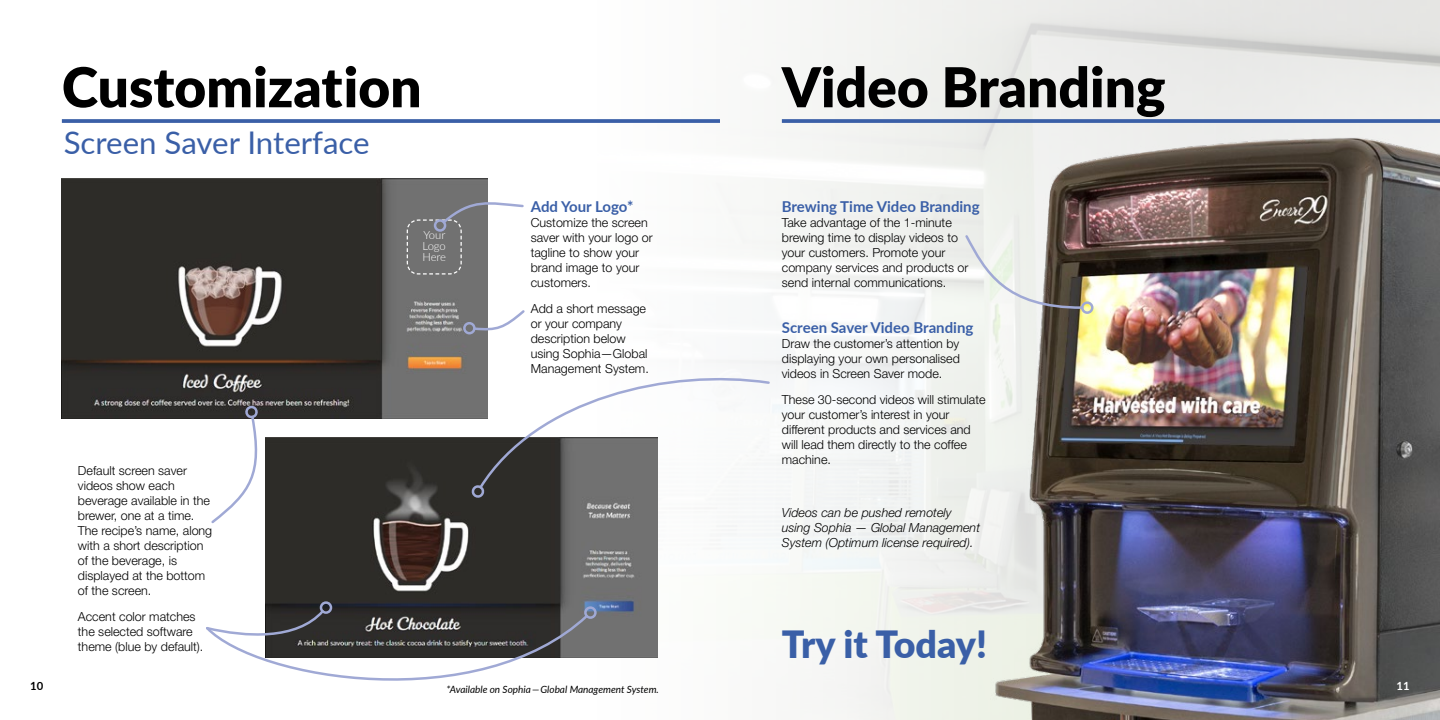
<style>
.page{position:relative;width:1440px;height:720px;background:#fff}
.page>*{position:absolute;margin:0;border:0;box-sizing:border-box;transform-origin:0 0}
.t1{font:900 55px "Lato";color:#000}
.t2{font:900 37.5px "Lato";color:#3a5fa7}
.t3{font:31.25px "Lato";color:#3a5fa7}
.t4{font:700 15px "Lato";color:#3a5fa7}
.t5{font:300 12.5px/15px "Helvetica Neue LT Pro";color:#000}
.t6{font:italic 300 12.5px/15px "Helvetica Neue LT Pro";color:#000}
.t7{font:300 11.25px/11.2px "Lato";letter-spacing:-.005em;color:#fff;text-align:justify}
.t8{font:700 11.25px "Lato";color:#000}
.t9{font:700 11.25px "Lato";color:#fff}
.t10{font:italic 10px "Lato";color:#000}
</style>
<div class="page">
<div style="left:360px;top:0;width:1080px;height:720px;background:linear-gradient(to right,#fff,#e2e3e0)"></div>
<img style="left:990px;top:138px;width:450px;height:582px">
<svg style="left:62px;top:119px;width:658px;height:4px;background:#4568ab"></svg>
<svg style="left:782px;top:119px;width:658px;height:4px;background:#4467ab"></svg>
<img style="left:62px;top:179px;width:426px;height:239px">
<img style="left:266px;top:438px;width:392px;height:220px">
<svg style="left:406px;top:198px;width:119px;height:77px"></svg>
<div style="left:434px;top:219px;width:12px;height:13px;border:2px solid #a0a9d5;border-radius:50%"></div>
<svg style="left:470px;top:368px;width:301px;height:131px"></svg>
<svg style="left:209px;top:403px;width:54px;height:121px"></svg>
<svg style="left:472px;top:308px;width:55px;height:23px"></svg>
<div style="left:463px;top:322px;width:13px;height:12px;border:2px solid #a0a9d5;border-radius:50%"></div>
<svg style="left:963px;top:233px;width:122px;height:77px"></svg>
<div style="left:1081px;top:301px;width:12px;height:13px;border:2px solid #a0a9d5;border-radius:50%"></div>
<div style="left:320px;top:601px;width:12px;height:13px;border:2px solid #a0a9d5;border-radius:50%"></div>
<svg style="left:206px;top:608px;width:384px;height:108px"></svg>
<div style="left:584px;top:606px;width:13px;height:13px;border:2px solid #a0a9d5;border-radius:50%"></div>
<h1 class="t1" style="left:62px;top:46px;width:361px">Customization</h1>
<h3 class="t3" style="left:64px;top:121px;width:308px">Screen Saver Interface</h3>
<p class="t7" style="left:422px;top:229px;width:25px">Your Logo Here</p>
<p class="t5" style="left:78px;top:463px;width:136px">Default screen saver videos show each beverage available in the brewer, one at a time.<br>The recipe’s name, along with a short description of the beverage, is displayed at the bottom of the screen.</p>
<p class="t5" style="left:78px;top:609px;width:127px">Accent color matches the selected software theme (blue by default).</p>
<p class="t4" style="left:531px;top:195px;width:104px">Add Your Logo*</p>
<p class="t5" style="left:531px;top:215px;width:124px">Customize the screen saver with your logo or tagline to show your brand image to your customers.</p>
<p class="t5" style="left:531px;top:301px;width:120px">Add a short message or your company description below using Sophia—Global<br>Management System.</p>
<h1 class="t1" style="left:782px;top:46px;width:385px">Video Branding</h1>
<p class="t4" style="left:782px;top:195px;width:199px">Brewing Time Video Branding</p>
<p class="t5" style="left:782px;top:215px;width:188px">Take advantage of the 1-minute brewing time to display videos to your customers. Promote your company services and products or send internal communications.</p>
<p class="t4" style="left:782px;top:317px;width:193px">Screen Saver Video Branding</p>
<p class="t5" style="left:782px;top:336px;width:180px;text-align:justify">Draw the customer’s attention by displaying your own personalised videos in Screen Saver mode.</p>
<p class="t5" style="left:782px;top:392px;width:205px">These 30-second videos will stimulate your customer’s interest in your different products and services and will lead them directly to the coffee machine.</p>
<p class="t6" style="left:782px;top:505px;width:200px">Videos can be pushed remotely using Sophia — Global Management<br>System (Optimum license required).</p>
<h2 class="t2" style="left:782px;top:616px;width:207px">Try it Today!</h2>
<p class="t8" style="left:30px;top:677px;width:15px">10</p>
<p class="t9" style="left:1397px;top:677px;width:15px">11</p>
<p class="t10" style="left:446px;top:682px;width:214px">*Available on Sophia — Global Management System.</p>
</div>
